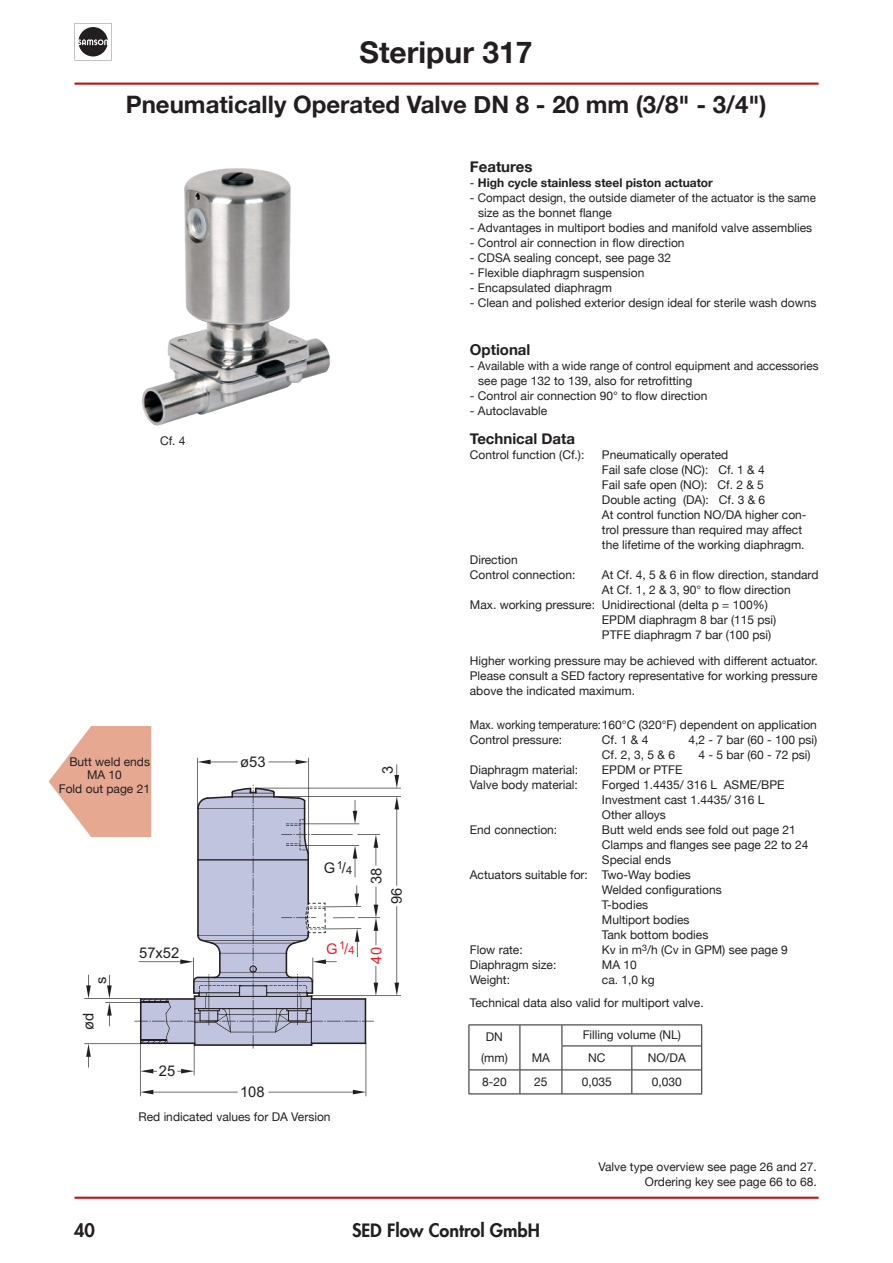
<style>
.page{position:relative;width:893px;height:1263px;background:#fff}
.page>*{position:absolute;margin:0;border:0;box-sizing:border-box;transform-origin:0 0}
.t1{font:700 30px "Helvetica Neue";color:#231f20}
.t2{font:700 24px "Helvetica Neue";color:#231f20}
.t3{font:800 18px "Futura Com";color:#231f20}
.t4{font:700 15px "Helvetica Neue";color:#231f20}
.t5{font:14.7px "Arial";color:#231f20}
.t6{font:14.7px "Arial";color:#ee1d23}
.Helvetica_9pt{font:12px/15px "Helvetica Neue";color:#231f20}
.Helvetica_9pt-2{font:12px "Helvetica Neue";color:#231f20;scale:.91 1}
.t7{font:700 12px "Helvetica Neue";color:#231f20}
.s1{font-weight:400}
.s2{font-size:11.1px}
</style>
<div class="page">
<hr style="left:75px;top:83px;width:744px;height:2px;background:#be151b">
<hr style="left:75px;top:1197px;width:744px;height:2px;background:#be151b">
<svg style="left:75px;top:23px;width:37px;height:37px"></svg>
<img style="left:142px;top:168px;width:188px;height:258px">
<svg style="left:49px;top:726px;width:352px;height:370px"></svg>
<hr style="left:562px;top:1069px;width:70px;height:1px;background:#231f20">
<hr style="left:632px;top:1069px;width:70px;height:1px;background:#231f20">
<hr style="left:562px;top:1093px;width:70px;height:1px;background:#231f20">
<hr style="left:632px;top:1093px;width:70px;height:1px;background:#231f20">
<hr style="left:469px;top:1024px;width:51px;height:1px;background:#231f20">
<hr style="left:520px;top:1024px;width:42px;height:1px;background:#231f20">
<hr style="left:562px;top:1024px;width:70px;height:1px;background:#231f20">
<hr style="left:632px;top:1024px;width:70px;height:1px;background:#231f20">
<hr style="left:562px;top:1045px;width:70px;height:1px;background:#231f20">
<svg style="left:562px;top:1025px;width:1px;height:68px"></svg>
<hr style="left:632px;top:1045px;width:70px;height:1px;background:#231f20">
<svg style="left:631px;top:1046px;width:1px;height:47px"></svg>
<svg style="left:701px;top:1025px;width:1px;height:68px"></svg>
<hr style="left:469px;top:1069px;width:51px;height:1px;background:#231f20">
<svg style="left:469px;top:1025px;width:1px;height:68px"></svg>
<hr style="left:520px;top:1069px;width:42px;height:1px;background:#231f20">
<svg style="left:520px;top:1025px;width:1px;height:68px"></svg>
<hr style="left:469px;top:1093px;width:51px;height:1px;background:#231f20">
<hr style="left:520px;top:1093px;width:42px;height:1px;background:#231f20">
<p class="t1" style="left:360px;top:26px;width:174px">Steripur 317</p>
<p class="t2" style="left:126px;top:83px;width:642px">Pneumatically Operated Valve DN 8 - 20 mm (3/8" - 3/4")</p>
<p class="t4" style="left:470px;top:153px;width:64px">Features</p>
<p class="t7" style="left:470px;top:172px;width:245px"><span class="s1">-</span> High cycle stainless steel piston actuator</p>
<p class="Helvetica_9pt" style="left:470px;top:189px;width:348px">- Compact design, the outside diameter of the actuator is the same</p>
<p class="Helvetica_9pt" style="left:478px;top:204px;width:135px">size as the bonnet flange</p>
<p class="Helvetica_9pt" style="left:470px;top:219px;width:344px">- Advantages in multiport bodies and manifold valve assemblies</p>
<p class="Helvetica_9pt" style="left:470px;top:234px;width:216px">- Control air connection in flow direction</p>
<p class="Helvetica_9pt" style="left:470px;top:249px;width:203px">- CDSA sealing concept, see page 32</p>
<p class="Helvetica_9pt" style="left:470px;top:264px;width:176px">- Flexible diaphragm suspension</p>
<p class="Helvetica_9pt" style="left:470px;top:279px;width:144px">- Encapsulated diaphragm</p>
<p class="Helvetica_9pt" style="left:470px;top:294px;width:348px">- Clean and polished exterior design ideal for sterile wash downs</p>
<p class="t4" style="left:470px;top:336px;width:62px">Optional</p>
<p class="Helvetica_9pt" style="left:470px;top:357px;width:350px">- Available with a wide range of control equipment and accessories</p>
<p class="Helvetica_9pt" style="left:478px;top:372px;width:216px">see page 132 to 139, also for retrofitting</p>
<p class="Helvetica_9pt" style="left:470px;top:387px;width:239px">- Control air connection 90° to flow direction</p>
<p class="Helvetica_9pt" style="left:470px;top:402px;width:79px">- Autoclavable</p>
<p class="Helvetica_9pt" style="left:160px;top:433px;width:27px">Cf. 4</p>
<p class="t4" style="left:470px;top:425px;width:107px">Technical Data</p>
<p class="Helvetica_9pt" style="left:470px;top:446px;width:116px">Control function (Cf.):</p>
<p class="Helvetica_9pt" style="left:602px;top:446px;width:128px">Pneumatically operated</p>
<p class="Helvetica_9pt" style="left:602px;top:461px;width:164px">Fail safe close (NC): Cf. 1 &amp; 4</p>
<p class="Helvetica_9pt" style="left:602px;top:476px;width:164px">Fail safe open (NO): Cf. 2 &amp; 5</p>
<p class="Helvetica_9pt" style="left:602px;top:491px;width:165px">Double acting (DA): Cf. 3 &amp; 6</p>
<p class="Helvetica_9pt" style="left:602px;top:506px;width:206px">At control function NO/DA higher con&shy;trol pressure than required may affect the lifetime of the working diaphragm.</p>
<p class="Helvetica_9pt" style="left:602px;top:566px;width:218px">At Cf. 4, 5 &amp; 6 in flow direction, standard</p>
<p class="Helvetica_9pt" style="left:602px;top:581px;width:190px">At Cf. 1, 2 &amp; 3, 90° to flow direction</p>
<p class="Helvetica_9pt" style="left:602px;top:596px;width:167px">Unidirectional (delta p = 100%)</p>
<p class="Helvetica_9pt" style="left:602px;top:611px;width:176px">EPDM diaphragm 8 bar (115 psi)</p>
<p class="Helvetica_9pt" style="left:602px;top:626px;width:171px">PTFE diaphragm 7 bar (100 psi)</p>
<p class="Helvetica_9pt" style="left:470px;top:551px;width:49px">Direction</p>
<p class="Helvetica_9pt" style="left:470px;top:566px;width:107px">Control connection:</p>
<p class="Helvetica_9pt" style="left:470px;top:596px;width:127px">Max. working pressure:</p>
<p class="Helvetica_9pt" style="left:69px;top:753px;width:82px">Butt weld ends</p>
<p class="Helvetica_9pt" style="left:87px;top:766px;width:36px">MA 10</p>
<p class="Helvetica_9pt" style="left:59px;top:780px;width:93px">Fold out page 21</p>
<p class="t5" style="left:240px;top:752px;width:27px">ø53</p>
<p class="t5" style="left:378px;top:774px;width:10px;rotate:-90deg">3</p>
<p class="t5" style="left:91px;top:984px;width:9px;rotate:-90deg">s</p>
<p class="t5" style="left:79px;top:1030px;width:19px;rotate:-90deg">ød</p>
<p class="t5" style="left:139px;top:943px;width:42px">57x52</p>
<p class="t5" style="left:324px;top:858px;width:30px">G<sup>1</sup>/<span class="s2">4</span></p>
<p class="t6" style="left:326px;top:939px;width:30px">G<sup>1</sup>/<span class="s2">4</span></p>
<p class="t5" style="left:367px;top:884px;width:18px;rotate:-90deg">38</p>
<p class="t5" style="left:387px;top:904px;width:18px;rotate:-90deg">96</p>
<p class="t6" style="left:367px;top:963px;width:18px;rotate:-90deg">40</p>
<p class="t5" style="left:159px;top:1061px;width:18px">25</p>
<p class="t5" style="left:240px;top:1082px;width:26px">108</p>
<p class="Helvetica_9pt" style="left:139px;top:1109px;width:194px">Red indicated values for DA Version</p>
<p class="Helvetica_9pt" style="left:470px;top:652px;width:349px">Higher working pressure may be achieved with different actuator.</p>
<p class="Helvetica_9pt" style="left:470px;top:667px;width:349px">Please consult a SED factory representative for working pressure</p>
<p class="Helvetica_9pt" style="left:470px;top:682px;width:167px">above the indicated maximum.</p>
<p class="Helvetica_9pt-2" style="left:470px;top:715px;width:383px">Max. working temperature:160°C (320°F) dependent on application</p>
<p class="Helvetica_9pt" style="left:470px;top:731px;width:94px">Control pressure:</p>
<p class="Helvetica_9pt" style="left:470px;top:761px;width:110px">Diaphragm material:</p>
<p class="Helvetica_9pt" style="left:470px;top:776px;width:110px">Valve body material:</p>
<p class="Helvetica_9pt" style="left:470px;top:821px;width:89px">End connection:</p>
<p class="Helvetica_9pt" style="left:470px;top:866px;width:120px">Actuators suitable for:</p>
<p class="Helvetica_9pt" style="left:602px;top:731px;width:48px">Cf.1&amp;4</p>
<p class="Helvetica_9pt" style="left:688px;top:731px;width:130px">4,2 - 7 bar (60 - 100 psi)</p>
<p class="Helvetica_9pt" style="left:602px;top:746px;width:75px">Cf.2,3,5&amp;6</p>
<p class="Helvetica_9pt" style="left:698px;top:746px;width:114px">4 - 5 bar (60 - 72 psi)</p>
<p class="Helvetica_9pt" style="left:602px;top:761px;width:82px">EPDM or PTFE</p>
<p class="Helvetica_9pt" style="left:602px;top:776px;width:184px">Forged 1.4435/ 316 L ASME/BPE</p>
<p class="Helvetica_9pt" style="left:602px;top:791px;width:164px">Investment cast 1.4435/ 316 L</p>
<p class="Helvetica_9pt" style="left:602px;top:806px;width:66px">Other alloys</p>
<p class="Helvetica_9pt" style="left:602px;top:821px;width:196px">Butt weld ends see fold out page 21</p>
<p class="Helvetica_9pt" style="left:602px;top:836px;width:208px">Clamps and flanges see page 22 to 24</p>
<p class="Helvetica_9pt" style="left:602px;top:851px;width:71px">Special ends</p>
<p class="Helvetica_9pt" style="left:602px;top:866px;width:90px">Two-Way bodies</p>
<p class="Helvetica_9pt" style="left:602px;top:881px;width:121px">Welded configurations</p>
<p class="Helvetica_9pt" style="left:602px;top:896px;width:48px">T-bodies</p>
<p class="Helvetica_9pt" style="left:602px;top:911px;width:89px">Multiport bodies</p>
<p class="Helvetica_9pt" style="left:602px;top:926px;width:108px">Tank bottom bodies</p>
<p class="Helvetica_9pt" style="left:602px;top:941px;width:187px">Kv in m<sup>3</sup>/h (Cv in GPM) see page 9</p>
<p class="Helvetica_9pt" style="left:602px;top:956px;width:36px">MA 10</p>
<p class="Helvetica_9pt" style="left:602px;top:971px;width:54px">ca. 1,0 kg</p>
<p class="Helvetica_9pt" style="left:470px;top:941px;width:54px">Flow rate:</p>
<p class="Helvetica_9pt" style="left:470px;top:956px;width:88px">Diaphragm size:</p>
<p class="Helvetica_9pt" style="left:470px;top:971px;width:42px">Weight:</p>
<p class="Helvetica_9pt" style="left:470px;top:994px;width:235px">Technical data also valid for multiport valve.</p>
<p class="Helvetica_9pt" style="left:486px;top:1028px;width:19px">DN</p>
<p class="Helvetica_9pt" style="left:481px;top:1049px;width:28px">(mm)</p>
<p class="Helvetica_9pt" style="left:532px;top:1049px;width:20px">MA</p>
<p class="Helvetica_9pt" style="left:583px;top:1027px;width:100px">Filling volume (NL)</p>
<p class="Helvetica_9pt" style="left:588px;top:1049px;width:19px">NC</p>
<p class="Helvetica_9pt" style="left:648px;top:1049px;width:40px">NO/DA</p>
<p class="Helvetica_9pt" style="left:482px;top:1073px;width:26px">8-20</p>
<p class="Helvetica_9pt" style="left:534px;top:1073px;width:15px">25</p>
<p class="Helvetica_9pt" style="left:582px;top:1073px;width:32px">0,035</p>
<p class="Helvetica_9pt" style="left:652px;top:1073px;width:32px">0,030</p>
<p class="Helvetica_9pt" style="left:598px;top:1159px;width:220px">Valve type overview see page 26 and 27.</p>
<p class="Helvetica_9pt" style="left:645px;top:1174px;width:173px">Ordering key see page 66 to 68.</p>
<h3 class="t3" style="left:74px;top:1216px;width:22px">40</h3>
<h3 class="t3" style="left:352px;top:1217px;width:189px">SED Flow Control GmbH</h3>
</div>
